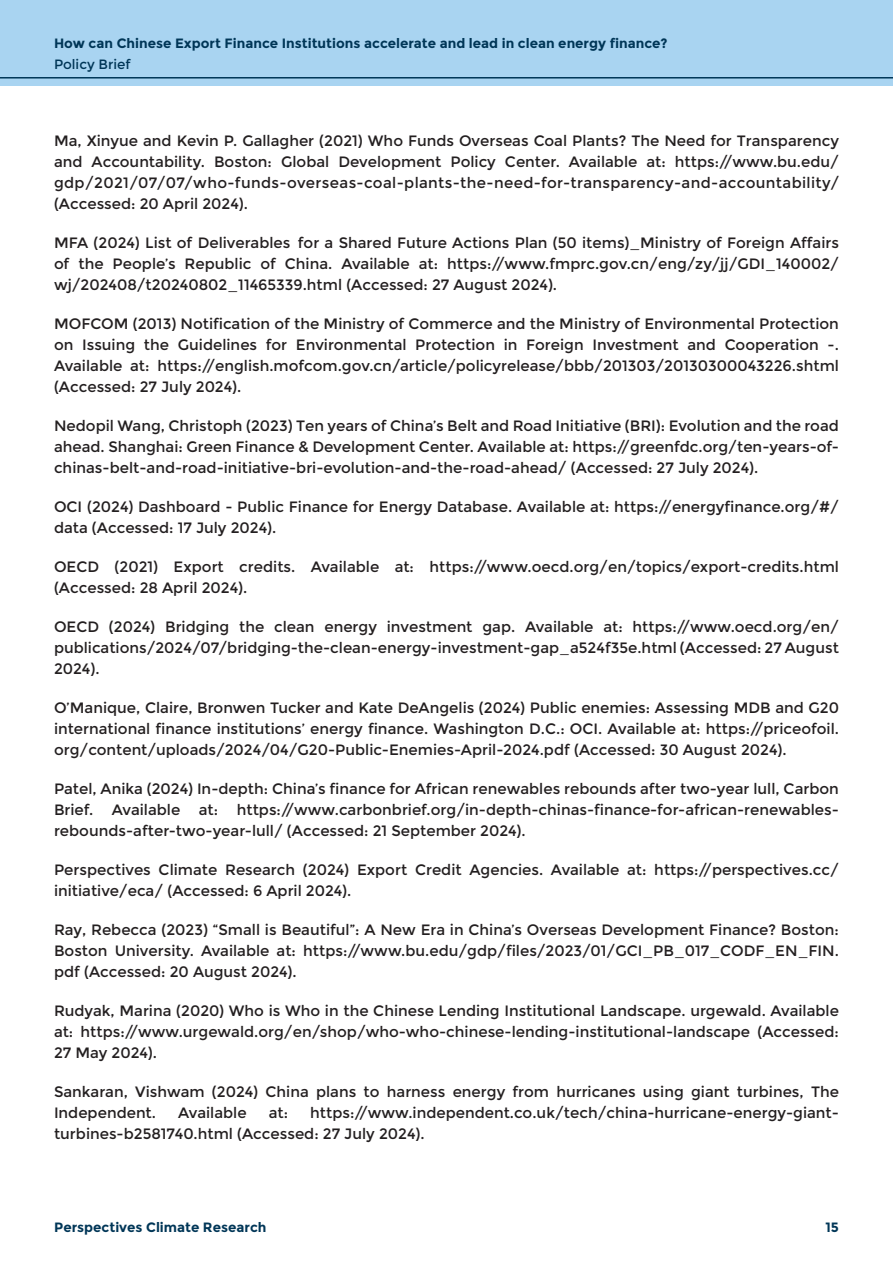
<style>
.page{position:relative;width:893px;height:1263px;background:#fff}
.page>*{position:absolute;margin:0;border:0;box-sizing:border-box;transform-origin:0 0}
.Bibliography{font:15px/21px "Montserrat";color:#231f20;text-align:justify}
.t1{font:700 13.5px "Montserrat";color:#003657}
.t2{font:13.5px "Montserrat";color:#003657}
</style>
<div class="page">
<div style="left:0;top:0;width:893px;height:85px;background:#a9d4f1"></div>
<hr style="left:0;top:77px;width:893px;height:2px;background:#003657">
<p class="t1" style="left:54px;top:35px;width:615px">How can Chinese Export Finance Institutions accelerate and lead in clean energy finance?</p>
<p class="t2" style="left:54px;top:57px;width:78px">Policy Brief</p>
<p class="Bibliography" style="left:54px;top:131px;width:787px">Ma, Xinyue and Kevin P. Gallagher (2021) Who Funds Overseas Coal Plants? The Need for Transparency and Accountability. Boston: Global Development Policy Center. Available at: https://www.bu.edu/ gdp/2021/07/07/who-funds-overseas-coal-plants-the-need-for-transparency-and-accountability/ (Accessed: 20 April 2024).</p>
<p class="Bibliography" style="left:54px;top:233px;width:786px">MFA (2024) List of Deliverables for a Shared Future Actions Plan (50 items)_Ministry of Foreign Affairs of the People’s Republic of China. Available at: https://www.fmprc.gov.cn/eng/zy/jj/GDI_140002/ wj/202408/t20240802_11465339.html (Accessed: 27 August 2024).</p>
<p class="Bibliography" style="left:54px;top:314px;width:786px">MOFCOM (2013) Notification of the Ministry of Commerce and the Ministry of Environmental Protection on Issuing the Guidelines for Environmental Protection in Foreign Investment and Cooperation -.<br>Available at: https://english.mofcom.gov.cn/article/policyrelease/bbb/201303/20130300043226.shtml (Accessed: 27 July 2024).</p>
<p class="Bibliography" style="left:54px;top:416px;width:786px">Nedopil Wang, Christoph (2023) Ten years of China’s Belt and Road Initiative (BRI): Evolution and the road ahead. Shanghai: Green Finance &amp; Development Center. Available at: https://greenfdc.org/ten-years-of&shy;chinas-belt-and-road-initiative-bri-evolution-and-the-road-ahead/ (Accessed: 27 July 2024).</p>
<p class="Bibliography" style="left:54px;top:497px;width:786px">OCI (2024) Dashboard - Public Finance for Energy Database. Available at: https://energyfinance.org/#/ data (Accessed: 17 July 2024).</p>
<p class="Bibliography" style="left:54px;top:557px;width:786px">OECD (2021) Export credits. Available at: https://www.oecd.org/en/topics/export-credits.html (Accessed: 28 April 2024).</p>
<p class="Bibliography" style="left:54px;top:617px;width:786px">OECD (2024) Bridging the clean energy investment gap. Available at: https://www.oecd.org/en/ publications/2024/07/bridging-the-clean-energy-investment-gap_a524f35e.html (Accessed: 27 August 2024).</p>
<p class="Bibliography" style="left:54px;top:698px;width:786px">O’Manique, Claire, Bronwen Tucker and Kate DeAngelis (2024) Public enemies: Assessing MDB and G20 international finance institutions’ energy finance. Washington D.C.: OCI. Available at: https://priceofoil. org/content/uploads/2024/04/G20-Public-Enemies-April-2024.pdf (Accessed: 30 August 2024).</p>
<p class="Bibliography" style="left:54px;top:779px;width:786px">Patel, Anika (2024) In-depth: China’s finance for African renewables rebounds after two-year lull, Carbon Brief. Available at: https://www.carbonbrief.org/in-depth-chinas-finance-for-african-renewables&shy;rebounds-after-two-year-lull/ (Accessed: 21 September 2024).</p>
<p class="Bibliography" style="left:54px;top:860px;width:786px">Perspectives Climate Research (2024) Export Credit Agencies. Available at: https://perspectives.cc/ initiative/eca/ (Accessed: 6 April 2024).</p>
<p class="Bibliography" style="left:54px;top:920px;width:786px">Ray, Rebecca (2023) “Small is Beautiful”: A New Era in China’s Overseas Development Finance? Boston:<br>Boston University. Available at: https://www.bu.edu/gdp/files/2023/01/GCI_PB_017_CODF_EN_FIN. pdf (Accessed: 20 August 2024).</p>
<p class="Bibliography" style="left:54px;top:1001px;width:786px">Rudyak, Marina (2020) Who is Who in the Chinese Lending Institutional Landscape. urgewald. Available at: https://www.urgewald.org/en/shop/who-who-chinese-lending-institutional-landscape (Accessed:<br>27 May 2024).</p>
<p class="Bibliography" style="left:54px;top:1082px;width:786px">Sankaran, Vishwam (2024) China plans to harness energy from hurricanes using giant turbines, The<br>Independent.</p>
<p class="Bibliography" style="left:54px;top:1103px;width:786px;text-indent:256px">https://www.independent.co.uk/tech/china-hurricane-energy-giant&shy;turbines-b2581740.html (Accessed: 27 July 2024).</p>
<p class="Bibliography" style="left:178px;top:1103px;width:70px">Available</p>
<p class="Bibliography" style="left:269px;top:1103px;width:21px">at:</p>
<p class="t1" style="left:54px;top:1219px;width:214px">Perspectives Climate Research</p>
<p class="t1" style="left:825px;top:1219px;width:15px">15</p>
</div>
